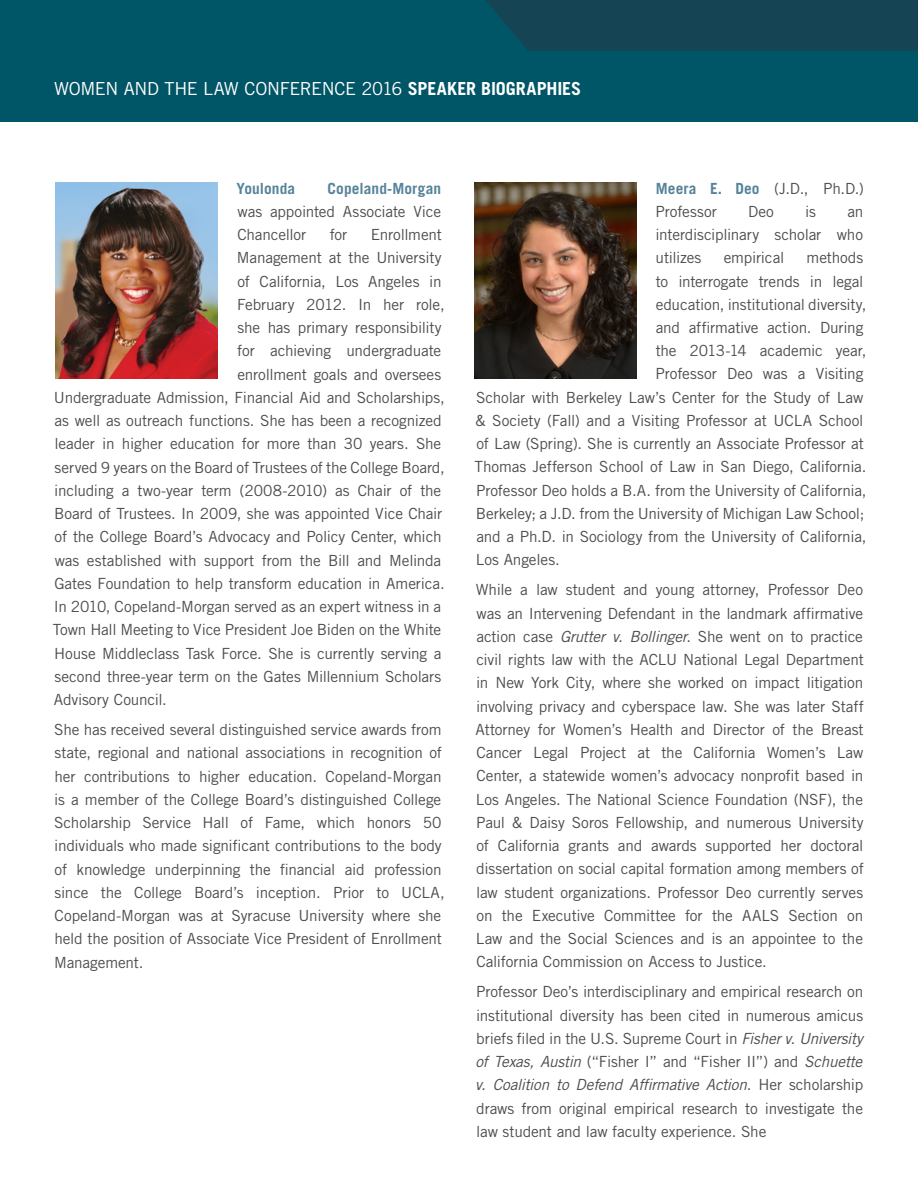
<style>
.page{position:relative;width:918px;height:1188px;background:#fff}
.page>*{position:absolute;margin:0;border:0;box-sizing:border-box;transform-origin:0 0}
.t1{font:18px "Trade Gothic LT Std";letter-spacing:-.025em;color:#fff}
.t2{font:15.3px/23.2px "Trade Gothic LT Std";letter-spacing:-.01em;color:#4d4d4f}
.t3{font:700 15.3px "Trade Gothic LT Std";letter-spacing:.005em;color:#56839b}
.s1{font-weight:700}
.s2{font-weight:700;color:#56839b}
.s3{font-style:italic}
</style>
<div class="page">
<div style="left:0;top:0;width:918px;height:122px;background:#056"></div>
<div style="left:486px;top:0;width:432px;height:51px;background:#154554"></div>
<img style="left:56px;top:183px;width:162px;height:195px">
<img style="left:474px;top:183px;width:162px;height:195px">
<p class="t1" style="left:54px;top:78px;width:529px">WOMEN AND THE LAW CONFERENCE 2016 <span class="s1">SPEAKER BIOGRAPHIES</span></p>
<p class="t3" style="left:237px;top:179px;width:60px">Youlonda</p>
<p class="t3" style="left:328px;top:179px;width:115px">Copeland-Morgan</p>
<p class="t2" style="left:237px;top:200px;width:205px">was appointed Associate Vice<br>Chancellor</p>
<p class="t2" style="left:330px;top:223px;width:19px">for</p>
<p class="t2" style="left:371px;top:223px;width:73px">Enrollment</p>
<p class="t2" style="left:237px;top:246px;width:206px">Management at the University</p>
<p class="t2" style="left:237px;top:269px;width:206px">of California, Los Angeles in</p>
<p class="t2" style="left:237px;top:293px;width:209px">February 2012. In her role,</p>
<p class="t2" style="left:237px;top:316px;width:206px">she has primary responsibility</p>
<p class="t2" style="left:237px;top:339px;width:206px">for achieving undergraduate</p>
<p class="t2" style="left:237px;top:362px;width:205px">enrollment goals and oversees</p>
<p class="t2" style="left:54px;top:386px;width:392px">Undergraduate Admission, Financial Aid and Scholarships,</p>
<p class="t2" style="left:55px;top:409px;width:389px">as well as outreach functions. She has been a recognized</p>
<p class="t2" style="left:54px;top:432px;width:388px">leader in higher education for more than 30 years. She</p>
<p class="t2" style="left:55px;top:455px;width:392px">served 9 years on the Board of Trustees of the College Board,</p>
<p class="t2" style="left:54px;top:479px;width:389px">including a two-year term (2008-2010) as Chair of the</p>
<p class="t2" style="left:54px;top:502px;width:390px">Board of Trustees. In 2009, she was appointed Vice Chair</p>
<p class="t2" style="left:55px;top:525px;width:388px">of the College Board’s Advocacy and Policy Center, which</p>
<p class="t2" style="left:55px;top:548px;width:388px">was established with support from the Bill and Melinda</p>
<p class="t2" style="left:54px;top:572px;width:392px">Gates Foundation to help transform education in America.</p>
<p class="t2" style="left:54px;top:595px;width:389px">In 2010, Copeland-Morgan served as an expert witness in a</p>
<p class="t2" style="left:53px;top:618px;width:390px">Town Hall Meeting to Vice President Joe Biden on the White</p>
<p class="t2" style="left:54px;top:641px;width:389px">House Middleclass Task Force. She is currently serving a</p>
<p class="t2" style="left:55px;top:665px;width:388px">second three-year term on the Gates Millennium Scholars</p>
<p class="t2" style="left:54px;top:688px;width:115px">Advisory Council.</p>
<p class="t2" style="left:54px;top:718px;width:392px">She has received several distinguished service awards from state, regional and national associations in recognition of her contributions to higher education. Copeland-Morgan is a member of the College Board’s distinguished College Scholarship Service Hall of Fame, which honors 50 individuals who made significant contributions to the body of knowledge underpinning the financial aid profession since the College Board’s inception. Prior to UCLA, Copeland-Morgan was at Syracuse University where she held the position of Associate Vice President of Enrollment Management.</p>
<p class="t2" style="left:655px;top:176px;width:210px"><span class="s2">Meera E. Deo</span> (J.D., Ph.D.)<br>Professor</p>
<p class="t2" style="left:748px;top:200px;width:27px">Deo</p>
<p class="t2" style="left:805px;top:200px;width:12px">is</p>
<p class="t2" style="left:655px;top:200px;width:210px;text-align:justify;text-indent:192px">an interdisciplinary scholar who utilizes</p>
<p class="t2" style="left:724px;top:246px;width:62px">empirical</p>
<p class="t2" style="left:807px;top:246px;width:58px">methods</p>
<p class="t2" style="left:656px;top:269px;width:209px">to interrogate trends in legal</p>
<p class="t2" style="left:656px;top:292px;width:212px">education, institutional diversity,</p>
<p class="t2" style="left:656px;top:316px;width:209px">and affirmative action. During</p>
<p class="t2" style="left:656px;top:339px;width:212px">the 2013-14 academic year,</p>
<p class="t2" style="left:655px;top:362px;width:209px">Professor Deo was a Visiting</p>
<p class="t2" style="left:476px;top:385px;width:389px">Scholar with Berkeley Law’s Center for the Study of Law</p>
<p class="t2" style="left:475px;top:409px;width:389px">&amp; Society (Fall) and a Visiting Professor at UCLA School</p>
<p class="t2" style="left:476px;top:432px;width:389px">of Law (Spring). She is currently an Associate Professor at</p>
<p class="t2" style="left:475px;top:455px;width:393px">Thomas Jefferson School of Law in San Diego, California.</p>
<p class="t2" style="left:476px;top:478px;width:392px">Professor Deo holds a B.A. from the University of California,</p>
<p class="t2" style="left:476px;top:502px;width:390px">Berkeley; a J.D. from the University of Michigan Law School;</p>
<p class="t2" style="left:476px;top:525px;width:392px">and a Ph.D. in Sociology from the University of California,</p>
<p class="t2" style="left:476px;top:548px;width:85px">Los Angeles.</p>
<p class="t2" style="left:476px;top:578px;width:390px;text-align:justify">While a law student and young attorney, Professor Deo was an Intervening Defendant in the landmark affirmative action case <span class="s3">Grutter v. Bollinger</span>. She went on to practice civil rights law with the ACLU National Legal Department in New York City, where she worked on impact litigation involving privacy and cyberspace law. She was later Staff Attorney for Women’s Health and Director of the Breast Cancer Legal Project at the California Women’s Law Center, a statewide women’s advocacy nonprofit based in Los Angeles. The National Science Foundation (NSF), the Paul &amp; Daisy Soros Fellowship, and numerous University of California grants and awards supported her doctoral dissertation on social capital formation among members of law student organizations. Professor Deo currently serves on the Executive Committee for the AALS Section on Law and the Social Sciences and is an appointee to the California Commission on Access to Justice.</p>
<p class="t2" style="left:475px;top:980px;width:390px;text-align:justify">Professor Deo’s interdisciplinary and empirical research on institutional diversity has been cited in numerous amicus briefs filed in the U.S. Supreme Court in <span class="s3">Fisher v. University of Texas, Austin</span> (“Fisher I” and “Fisher II”) and <span class="s3">Schuette v. Coalition to Defend Affirmative Action</span>. Her scholarship draws from original empirical research to investigate the law student and law faculty experience. She</p>
</div>
